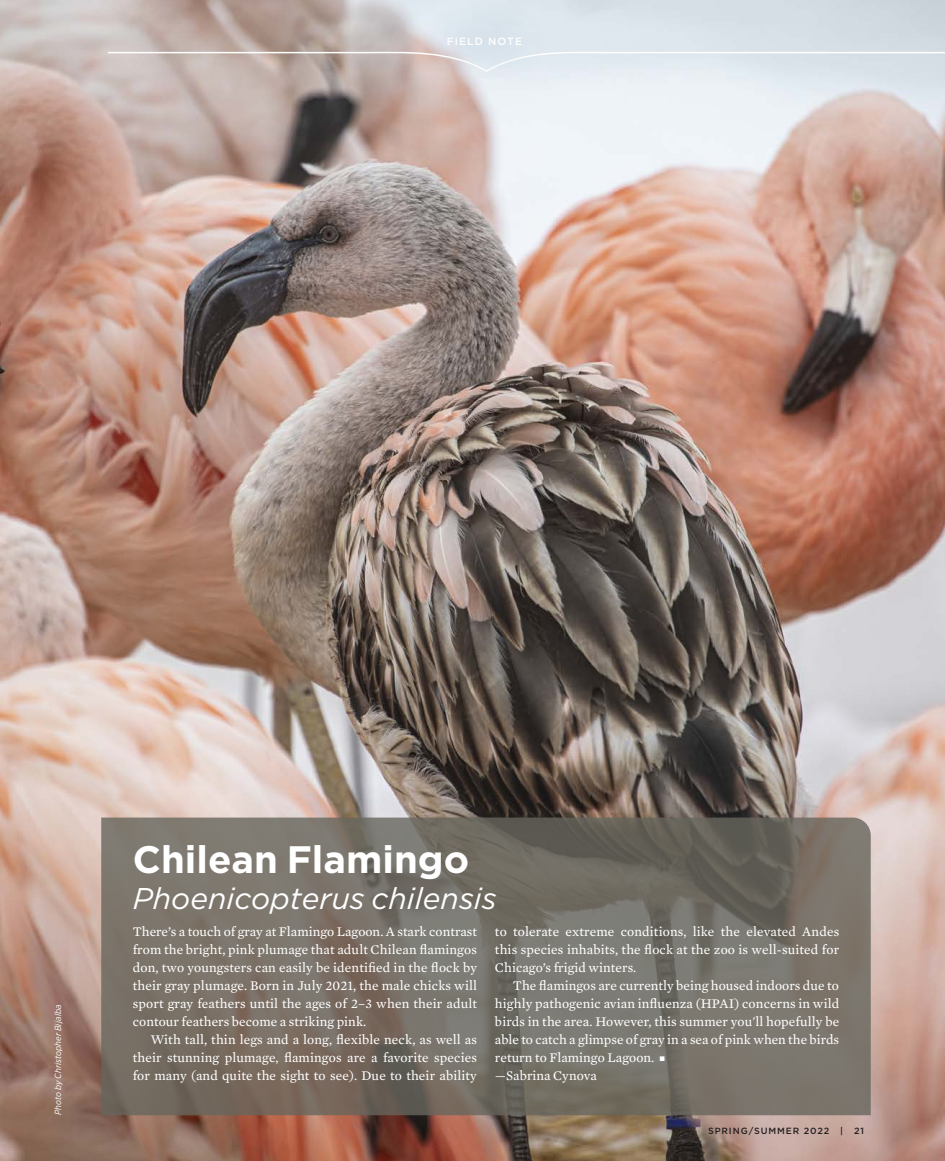
<style>
.page{position:relative;width:945px;height:1161px;background:#fff}
.page>*{position:absolute;margin:0;border:0;box-sizing:border-box;transform-origin:0 0}
._25_5_Headline_Gotha{font:700 38.25px "Gotham";color:#fff}
._25_5_Headline_Gotha-2{font:italic 30px "Gotham";color:#fff}
.Dept__Body_Copy{font:13.5px/18px "Mercury Text G2";letter-spacing:.01em;color:#fff;text-align:justify}
.Dept__Body_Copy_1st{font:13.5px/18px "Mercury Text G2";letter-spacing:.005em;color:#fff;text-align:justify}
.t1{font:500 10.5px "Gotham";letter-spacing:.1em;color:#fff}
.Photo_Credit{font:italic 9px "Gotham Narrow";letter-spacing:.01em;color:#fff}
.t2{font:500 9px "Gotham";letter-spacing:.1em;color:#231f20}
.s1{font-size:7.5px}
</style>
<div class="page">
<img style="left:0;top:0;width:945px;height:1161px">
<svg style="left:101px;top:818px;width:770px;height:297px;background:#767067"></svg>
<svg style="left:106px;top:48px;width:839px;height:25px;background:#d2d1d2"></svg>
<div style="left:416px;top:1px;width:137px;height:80px;background:#15446a;opacity:.95"></div>
<p class="t1" style="left:447px;top:34px;width:77px">FIELD NOTE</p>
<p class="Photo_Credit" style="left:52px;top:1115px;width:112px;rotate:-90deg">Photo by Christopher Bijalba</p>
<p class="_25_5_Headline_Gotha" style="left:133px;top:834px;width:338px">Chilean Flamingo</p>
<p class="_25_5_Headline_Gotha-2" style="left:133px;top:879px;width:366px">Phoenicopterus chilensis</p>
<p class="Dept__Body_Copy_1st" style="left:133px;top:922px;width:346px">There’s a touch of gray at Flamingo Lagoon. A stark contrast from the bright, pink plumage that adult Chilean flamingos don, two youngsters can easily be identified in the flock by their gray plumage. Born in July 2021, the male chicks will sport gray feathers until the ages of 2–3 when their adult contour feathers become a striking pink.</p>
<p class="Dept__Body_Copy" style="left:133px;top:1030px;width:346px;text-indent:18px">With tall, thin legs and a long, flexible neck, as well as their stunning plumage, flamingos are a favorite species for many (and quite the sight to see). Due to their ability</p>
<p class="Dept__Body_Copy" style="left:495px;top:922px;width:346px">to tolerate extreme conditions, like the elevated Andes this species inhabits, the flock at the zoo is well-suited for Chicago’s frigid winters.</p>
<p class="Dept__Body_Copy" style="left:495px;top:976px;width:346px;text-indent:18px">The flamingos are currently being housed indoors due to highly pathogenic avian influenza (HPAI) concerns in wild birds in the area. However, this summer you'll hopefully be able to catch a glimpse of gray in a sea of pink when the birds return to Flamingo Lagoon. <span class="s1">•</span></p>
<p class="Dept__Body_Copy_1st" style="left:495px;top:1066px;width:103px">—Sabrina Cynova</p>
<p class="t2" style="left:708px;top:1125px;width:157px">SPRING/SUMMER 2022 | 21</p>
</div>
